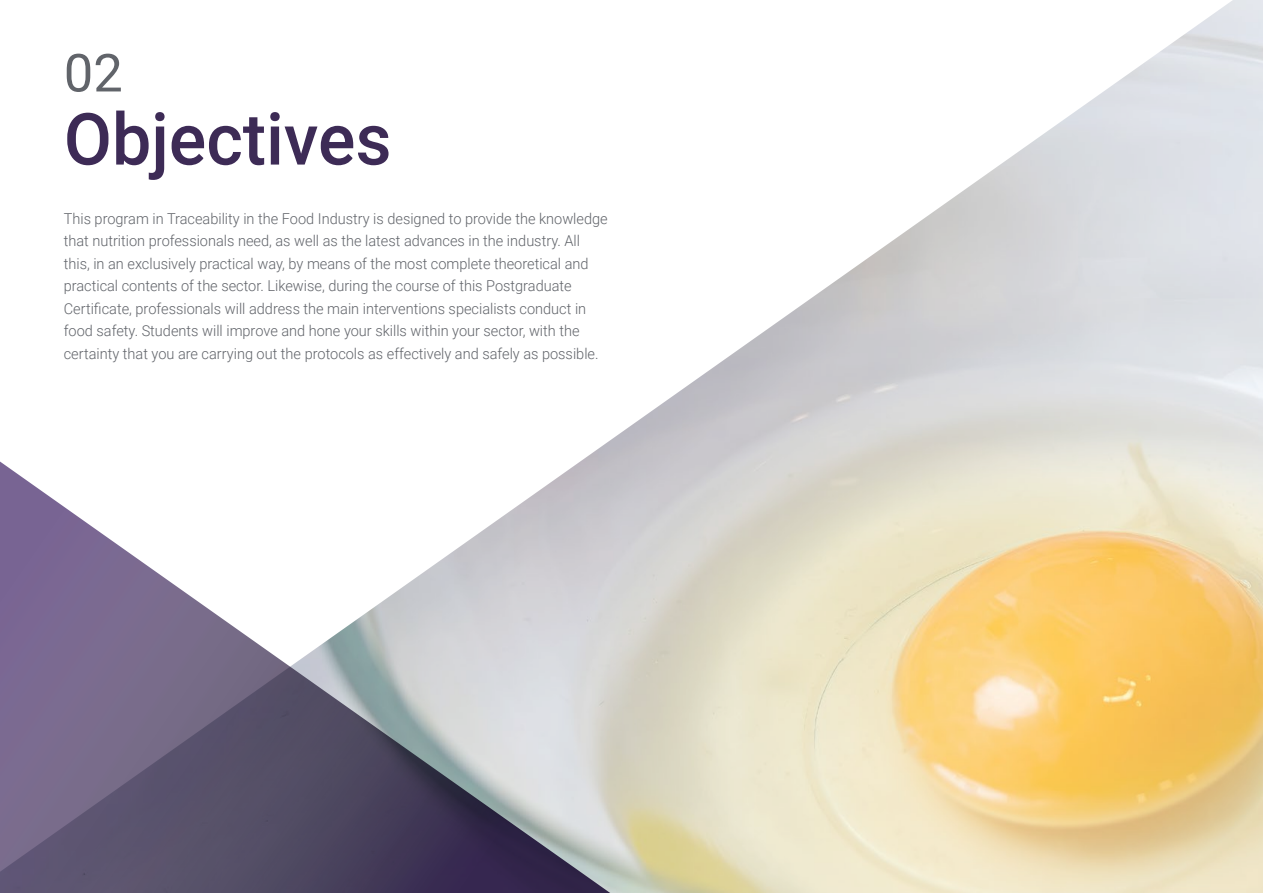
<style>
.page{position:relative;width:1263px;height:893px;background:#fff}
.page>*{position:absolute;margin:0;border:0;box-sizing:border-box;transform-origin:0 0}
.t1{font:500 72px "Roboto";color:#3d2b56}
.t2{font:52.5px "Roboto";color:#61646a}
.t3{font:300 15px/22.5px "Roboto";color:#61646a}
</style>
<div class="page">
<img style="left:602px;top:0;width:661px;height:893px">
<svg style="left:0;top:446px;width:640px;height:447px"></svg>
<h2 class="t2" style="left:64px;top:36px;width:61px">02</h2>
<h1 class="t1" style="left:64px;top:89px;width:329px">Objectives</h1>
<p class="t3" style="left:64px;top:207px;width:545px">This program in Traceability in the Food Industry is designed to provide the knowledge that nutrition professionals need, as well as the latest advances in the industry. All this, in an exclusively practical way, by means of the most complete theoretical and practical contents of the sector. Likewise, during the course of this Postgraduate Certificate, professionals will address the main interventions specialists conduct in food safety. Students will improve and hone your skills within your sector, with the certainty that you are carrying out the protocols as effectively and safely as possible.</p>
</div>
